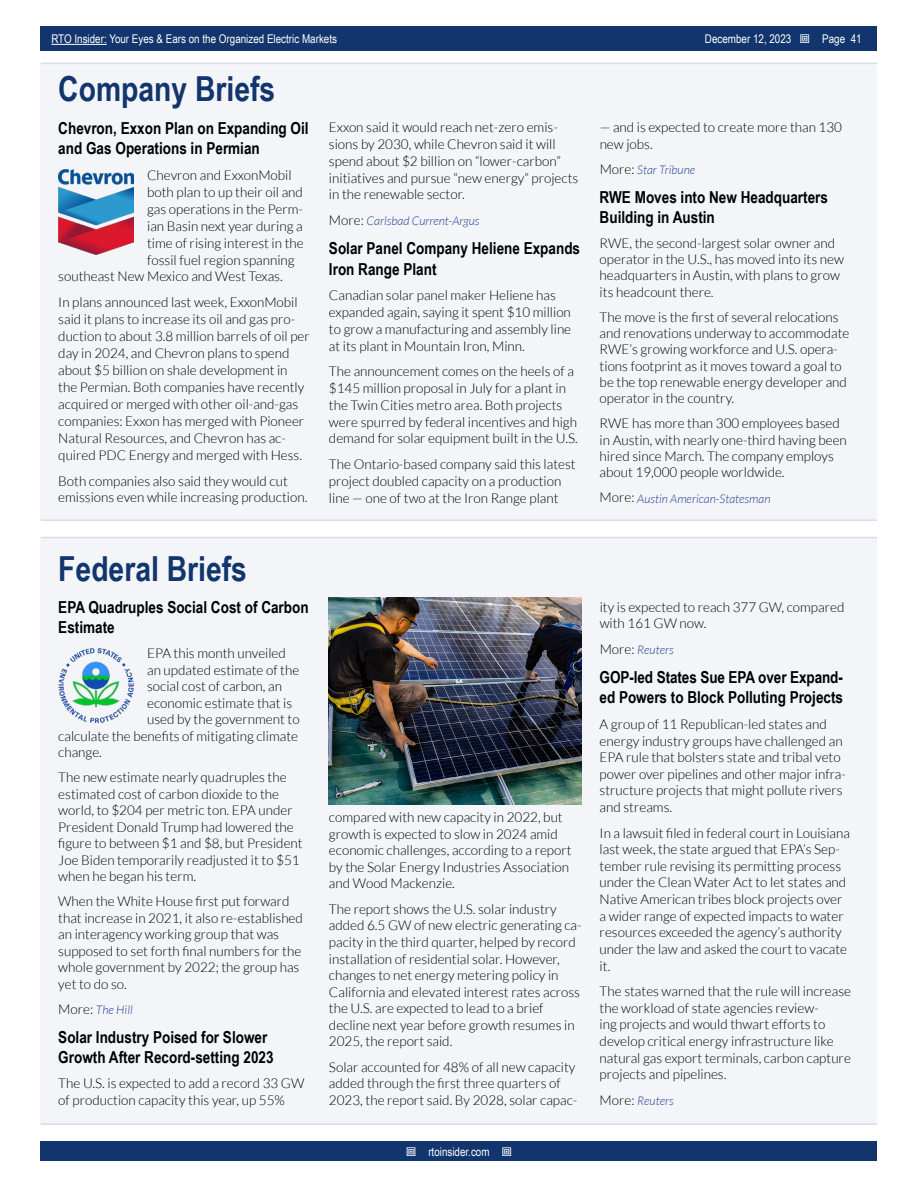
<style>
.page{position:relative;width:918px;height:1188px;background:#fff}
.page>*{position:absolute;margin:0;border:0;box-sizing:border-box;transform-origin:0 0}
.t1{font:700 34.5px "Arial Narrow";color:#11356c}
.t2{font:700 16.5px/20.1px "Arial Narrow";color:#000}
.t3{font:300 13.5px/16.5px "Lato";color:#000}
.t4{font:italic 300 12px "Lato";color:#25408f}
.t5{font:12px "Arial Narrow";color:#fff}
.s1{font-style:normal;font-size:13.5px;color:#000}
</style>
<div class="page">
<div style="left:41px;top:1142px;width:836px;height:19px;background:#11356c"></div>
<div style="left:41px;top:27px;width:836px;height:24px;background:#11356c"></div>
<hr style="left:51px;top:44px;width:56px;height:1px;background:#fff">
<div style="left:40px;top:63px;width:836px;height:456px;background:#f3f5f9"></div>
<div style="left:41px;top:538px;width:836px;height:587px;background:#f3f5f9"></div>
<hr style="left:41px;top:519px;width:836px;height:2px;background:#d6deec">
<hr style="left:41px;top:63px;width:836px;height:1px;background:#d6deec">
<hr style="left:41px;top:537px;width:836px;height:1px;background:#d6deec">
<hr style="left:41px;top:1123px;width:836px;height:2px;background:#d6deec">
<img style="left:58px;top:170px;width:76px;height:84px">
<img style="left:58px;top:649px;width:76px;height:74px">
<img style="left:329px;top:598px;width:253px;height:207px">
<p class="t5" style="left:51px;top:30px;width:287px">RTO Insider: Your Eyes &amp; Ears on the Organized Electric Markets</p>
<p class="t5" style="left:705px;top:30px;width:88px">December 12, 2023</p>
<p class="t5" style="left:822px;top:30px;width:41px">Page 41</p>
<h1 class="t1" style="left:58px;top:63px;width:218px">Company Briefs</h1>
<p class="t2" style="left:58px;top:117px;width:252px;line-height:20.5px">Chevron, Exxon Plan on Expanding Oil and Gas Operations in Permian</p>
<p class="t3" style="left:147px;top:167px;width:146px">Chevron and ExxonMobil</p>
<p class="t3" style="left:147px;top:184px;width:157px">both plan to up their oil and</p>
<p class="t3" style="left:147px;top:201px;width:157px">gas operations in the Perm-</p>
<p class="t3" style="left:147px;top:218px;width:157px">ian Basin next year during a</p>
<p class="t3" style="left:147px;top:235px;width:158px">time of rising interest in the</p>
<p class="t3" style="left:147px;top:252px;width:149px">fossil fuel region spanning</p>
<p class="t3" style="left:58px;top:268px;width:225px">southeast New Mexico and West Texas.</p>
<p class="t3" style="left:58px;top:294px;width:253px;line-height:17px">In plans announced last week, ExxonMobil said it plans to increase its oil and gas pro&shy;duction to about 3.8 million barrels of oil per day in 2024, and Chevron plans to spend about $5 billion on shale development in the Permian. Both companies have recently acquired or merged with other oil-and-gas companies: Exxon has merged with Pioneer Natural Resources, and Chevron has ac&shy;quired PDC Energy and merged with Hess.</p>
<p class="t3" style="left:58px;top:472px;width:249px;line-height:17px">Both companies also said they would cut emissions even while increasing production.</p>
<p class="t3" style="left:329px;top:119px;width:251px">Exxon said it would reach net-zero emis&shy;sions by 2030, while Chevron said it will spend about $2 billion on “lower-carbon” initiatives and pursue “new energy” projects in the renewable sector.</p>
<p class="t4" style="left:329px;top:214px;width:152px"><span class="s1">More:</span> Carlsbad Current-Argus</p>
<p class="t2" style="left:329px;top:238px;width:253px">Solar Panel Company Heliene Expands<br>Iron Range Plant</p>
<p class="t3" style="left:329px;top:287px;width:244px">Canadian solar panel maker Heliene has expanded again, saying it spent $10 million to grow a manufacturing and assembly line at its plant in Mountain Iron, Minn.</p>
<p class="t3" style="left:329px;top:363px;width:250px">The announcement comes on the heels of a $145 million proposal in July for a plant in the Twin Cities metro area. Both projects were spurred by federal incentives and high demand for solar equipment built in the U.S.</p>
<p class="t3" style="left:329px;top:456px;width:248px">The Ontario-based company said this latest project doubled capacity on a production line — one of two at the Iron Range plant</p>
<p class="t3" style="left:600px;top:120px;width:244px">— and is expected to create more than 130 new jobs.</p>
<p class="t4" style="left:600px;top:163px;width:97px"><span class="s1">More:</span> Star Tribune</p>
<p class="t2" style="left:600px;top:186px;width:230px">RWE Moves into New Headquarters<br>Building in Austin</p>
<p class="t3" style="left:600px;top:235px;width:246px">RWE, the second-largest solar owner and operator in the U.S., has moved into its new headquarters in Austin, with plans to grow its headcount there.</p>
<p class="t3" style="left:600px;top:309px;width:251px">The move is the first of several relocations and renovations underway to accommodate RWE’s growing workforce and U.S. opera&shy;tions footprint as it moves toward a goal to be the top renewable energy developer and operator in the country.</p>
<p class="t3" style="left:600px;top:416px;width:249px">RWE has more than 300 employees based in Austin, with nearly one-third having been hired since March. The company employs about 19,000 people worldwide.</p>
<p class="t4" style="left:600px;top:492px;width:172px"><span class="s1">More:</span> Austin American-Statesman</p>
<h1 class="t1" style="left:58px;top:542px;width:190px">Federal Briefs</h1>
<p class="t2" style="left:58px;top:596px;width:252px">EPA Quadruples Social Cost of Carbon<br>Estimate</p>
<p class="t3" style="left:147px;top:645px;width:140px">EPA this month unveiled</p>
<p class="t3" style="left:147px;top:662px;width:154px">an updated estimate of the</p>
<p class="t3" style="left:147px;top:678px;width:136px">social cost of carbon, an</p>
<p class="t3" style="left:147px;top:695px;width:147px">economic estimate that is</p>
<p class="t3" style="left:147px;top:711px;width:154px">used by the government to</p>
<p class="t3" style="left:58px;top:728px;width:241px">calculate the benefits of mitigating climate</p>
<p class="t3" style="left:58px;top:744px;width:44px">change.</p>
<p class="t3" style="left:58px;top:769px;width:246px">The new estimate nearly quadruples the estimated cost of carbon dioxide to the world, to $204 per metric ton. EPA under President Donald Trump had lowered the figure to between $1 and $8, but President Joe Biden temporarily readjusted it to $51 when he began his term.</p>
<p class="t3" style="left:58px;top:893px;width:246px">When the White House first put forward that increase in 2021, it also re-established an interagency working group that was supposed to set forth final numbers for the whole government by 2022; the group has yet to do so.</p>
<p class="t4" style="left:58px;top:1003px;width:76px"><span class="s1">More:</span> The Hill</p>
<p class="t2" style="left:58px;top:1026px;width:217px">Solar Industry Poised for Slower<br>Growth After Record-setting 2023</p>
<p class="t3" style="left:58px;top:1075px;width:248px">The U.S. is expected to add a record 33 GW of production capacity this year, up 55%</p>
<p class="t3" style="left:329px;top:809px;width:244px">compared with new capacity in 2022, but growth is expected to slow in 2024 amid economic challenges, according to a report by the Solar Energy Industries Association and Wood Mackenzie.</p>
<p class="t3" style="left:329px;top:901px;width:254px">The report shows the U.S. solar industry added 6.5 GW of new electric generating ca&shy;pacity in the third quarter, helped by record installation of residential solar. However, changes to net energy metering policy in California and elevated interest rates across the U.S. are expected to lead to a brief decline next year before growth resumes in 2025, the report said.</p>
<p class="t3" style="left:329px;top:1059px;width:250px">Solar accounted for 48% of all new capacity added through the first three quarters of<br>2023, the report said. By 2028, solar capac-</p>
<p class="t5" style="left:428px;top:1143px;width:63px">rtoinsider.com</p>
<p class="t3" style="left:600px;top:599px;width:246px">ity is expected to reach 377 GW, compared with 161 GW now.</p>
<p class="t4" style="left:600px;top:643px;width:76px"><span class="s1">More:</span> Reuters</p>
<p class="t2" style="left:600px;top:666px;width:245px">GOP-led States Sue EPA over Expand&shy;ed Powers to Block Polluting Projects</p>
<p class="t3" style="left:600px;top:716px;width:248px">A group of 11 Republican-led states and energy industry groups have challenged an EPA rule that bolsters state and tribal veto power over pipelines and other major infra&shy;structure projects that might pollute rivers and streams.</p>
<p class="t3" style="left:600px;top:825px;width:252px">In a lawsuit filed in federal court in Louisiana last week, the state argued that EPA’s Sep&shy;tember rule revising its permitting process under the Clean Water Act to let states and Native American tribes block projects over a wider range of expected impacts to water resources exceeded the agency’s authority under the law and asked the court to vacate it.</p>
<p class="t3" style="left:600px;top:983px;width:253px">The states warned that the rule will increase the workload of state agencies review-<br>ing projects and would thwart efforts to develop critical energy infrastructure like natural gas export terminals, carbon capture projects and pipelines.</p>
<p class="t4" style="left:600px;top:1094px;width:76px"><span class="s1">More:</span> Reuters</p>
</div>
